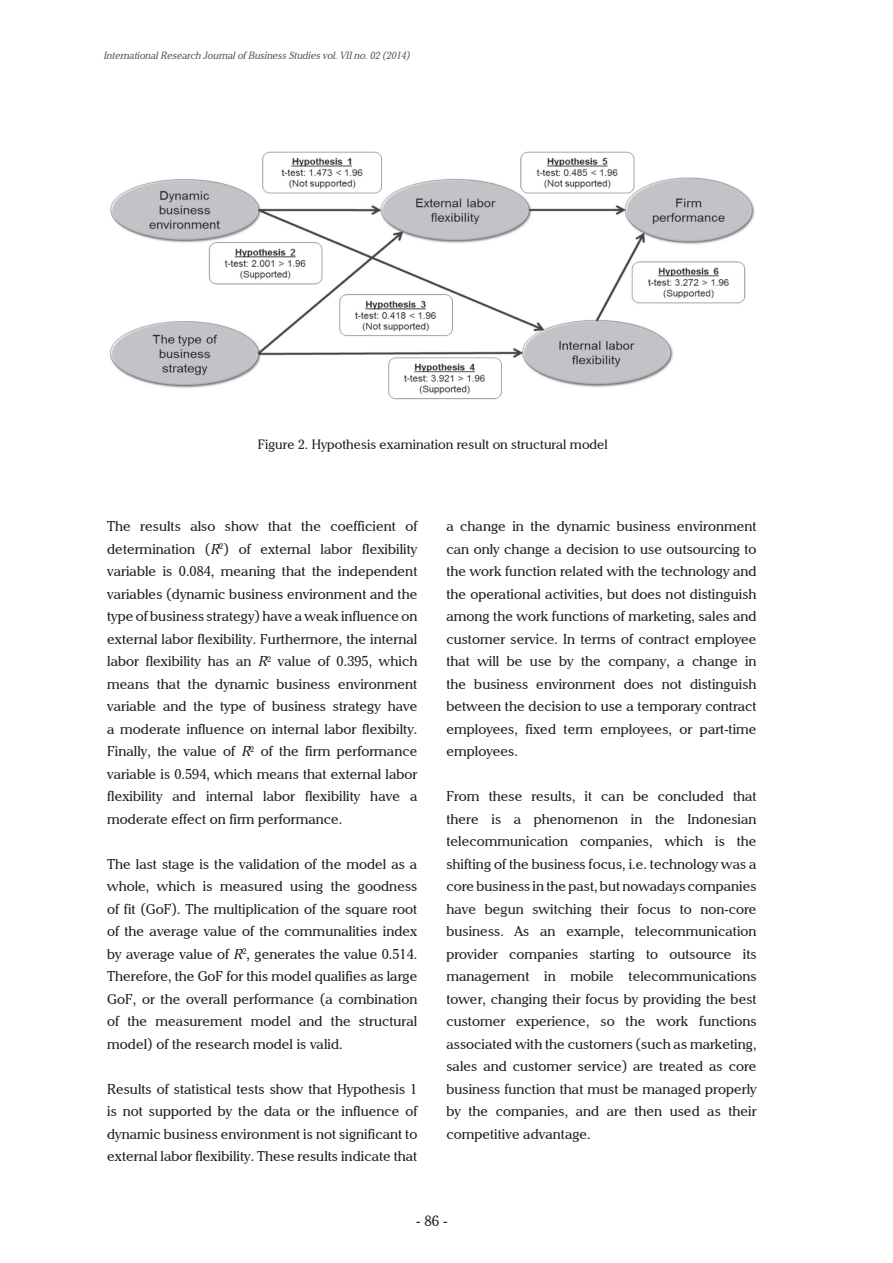
<style>
.page{position:relative;width:893px;height:1263px;background:#fff}
.page>*{position:absolute;margin:0;border:0;box-sizing:border-box;transform-origin:0 0}
.t1{font:15px "Chelsey Normal";color:#231f20}
.t2{font:14.25px/22.5px "Chelsey Normal";color:#231f20;text-align:justify}
.t3{font:13.5px "Chelsey Normal";color:#231f20}
.t4{font:italic 10.5px "Chelsey";color:#57585a;scale:.94 1}
.s1{font-family:"Chelsey";font-style:italic}
</style>
<div class="page">
<img style="left:110px;top:151px;width:645px;height:249px">
<p class="t4" style="left:104px;top:46px;width:327px">International Research Journal of Business Studies vol. VII no. 02 (2014)</p>
<p class="t3" style="left:258px;top:434px;width:352px">Figure 2. Hypothesis examination result on structural model</p>
<p class="t2" style="left:107px;top:514px;width:312px">The results also show that the coefficient of determination (<span class="s1">R</span><sup>2</sup>) of external labor flexibility variable is 0.084, meaning that the independent variables (dynamic business environment and the type of business strategy) have a weak influence on external labor flexibility. Furthermore, the internal labor flexibility has an <span class="s1">R</span><sup>2</sup> value of 0.395, which means that the dynamic business environment variable and the type of business strategy have a moderate influence on internal labor flexibilty.<br>Finally, the value of <span class="s1">R</span><sup>2</sup> of the firm performance variable is 0.594, which means that external labor flexibility and internal labor flexibility have a moderate effect on firm performance.</p>
<p class="t2" style="left:107px;top:851px;width:312px">The last stage is the validation of the model as a whole, which is measured using the goodness of fit (GoF). The multiplication of the square root of the average value of the communalities index by average value of <span class="s1">R</span><sup>2</sup>, generates the value 0.514.<br>Therefore, the GoF for this model qualifies as large GoF, or the overall performance (a combination of the measurement model and the structural model) of the research model is valid.</p>
<p class="t2" style="left:107px;top:1076px;width:312px">Results of statistical tests show that Hypothesis 1 is not supported by the data or the influence of dynamic business environment is not significant to external labor flexibility. These results indicate that</p>
<p class="t2" style="left:446px;top:514px;width:312px">a change in the dynamic business environment can only change a decision to use outsourcing to the work function related with the technology and the operational activities, but does not distinguish among the work functions of marketing, sales and customer service. In terms of contract employee that will be use by the company, a change in the business environment does not distinguish between the decision to use a temporary contract employees, fixed term employees, or part-time employees.</p>
<p class="t2" style="left:446px;top:784px;width:312px">From these results, it can be concluded that there is a phenomenon in the Indonesian telecommunication companies, which is the shifting of the business focus, i.e. technology was a core business in the past, but nowadays companies have begun switching their focus to non-core business. As an example, telecommunication provider companies starting to outsource its management in mobile telecommunications tower, changing their focus by providing the best customer experience, so the work functions associated with the customers (such as marketing, sales and customer service) are treated as core business function that must be managed properly by the companies, and are then used as their competitive advantage.</p>
<p class="t1" style="left:416px;top:1209px;width:33px">- 86 -</p>
</div>
